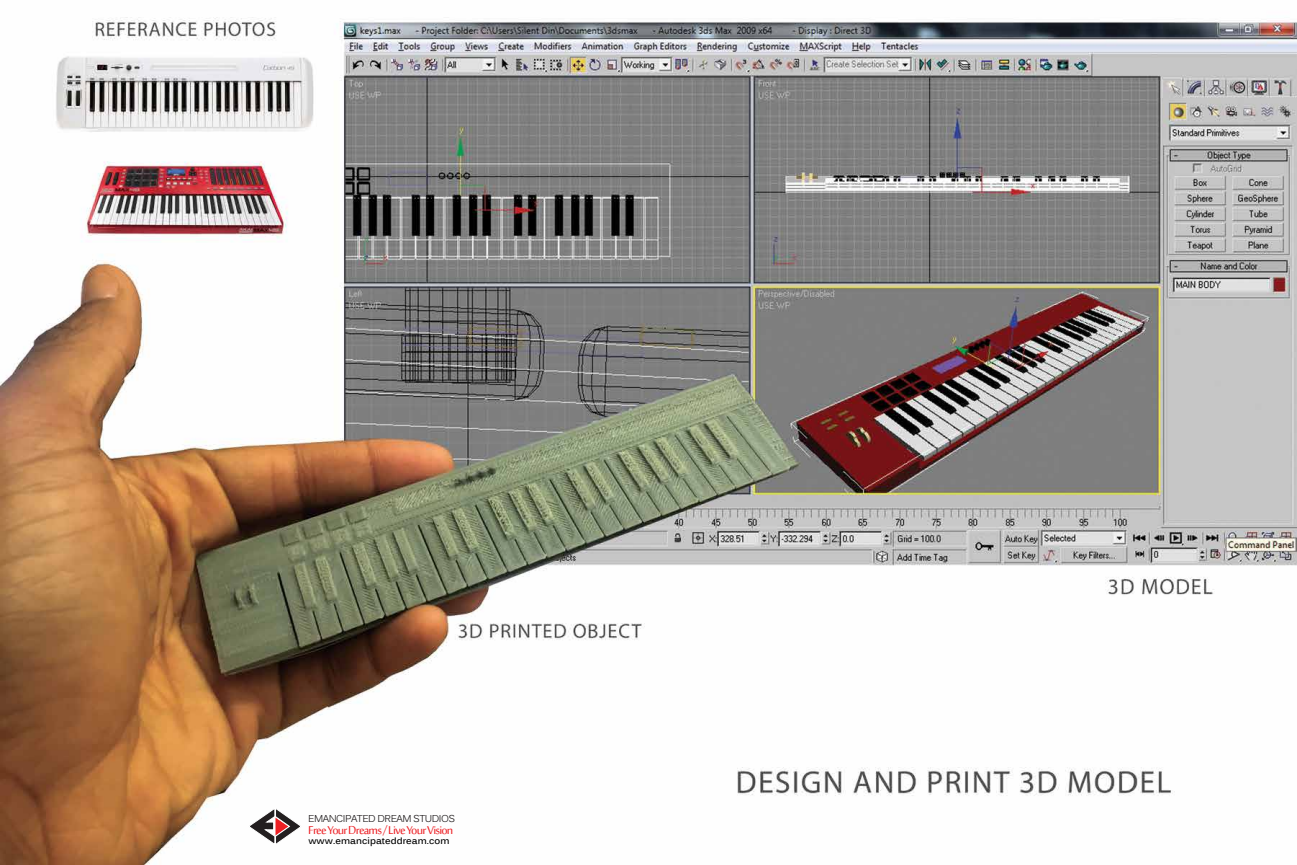
<style>
.page{position:relative;width:1297px;height:865px;background:#fff}
.page>*{position:absolute;margin:0;border:0;box-sizing:border-box;transform-origin:0 0}
.t1{font:15.7px "Sakkal Majalla";letter-spacing:-.05em;color:#ed1f24}
.t2{font:10px "Kalinga";letter-spacing:-.05em;color:#231f20}
.t3{font:700 9.1px "Kalinga";letter-spacing:.01em;color:#000}
</style>
<div class="page">
<img style="left:0;top:17px;width:1297px;height:848px">
<svg style="left:247px;top:806px;width:56px;height:40px"></svg>
<p class="t2" style="left:308px;top:812px;width:148px">EMANCIPATED DREAM STUDIOS</p>
<p class="t1" style="left:308px;top:821px;width:147px">Free Your Dreams / Live Your Vision</p>
<p class="t3" style="left:308px;top:835px;width:143px">www.emancipateddream.com</p>
</div>
